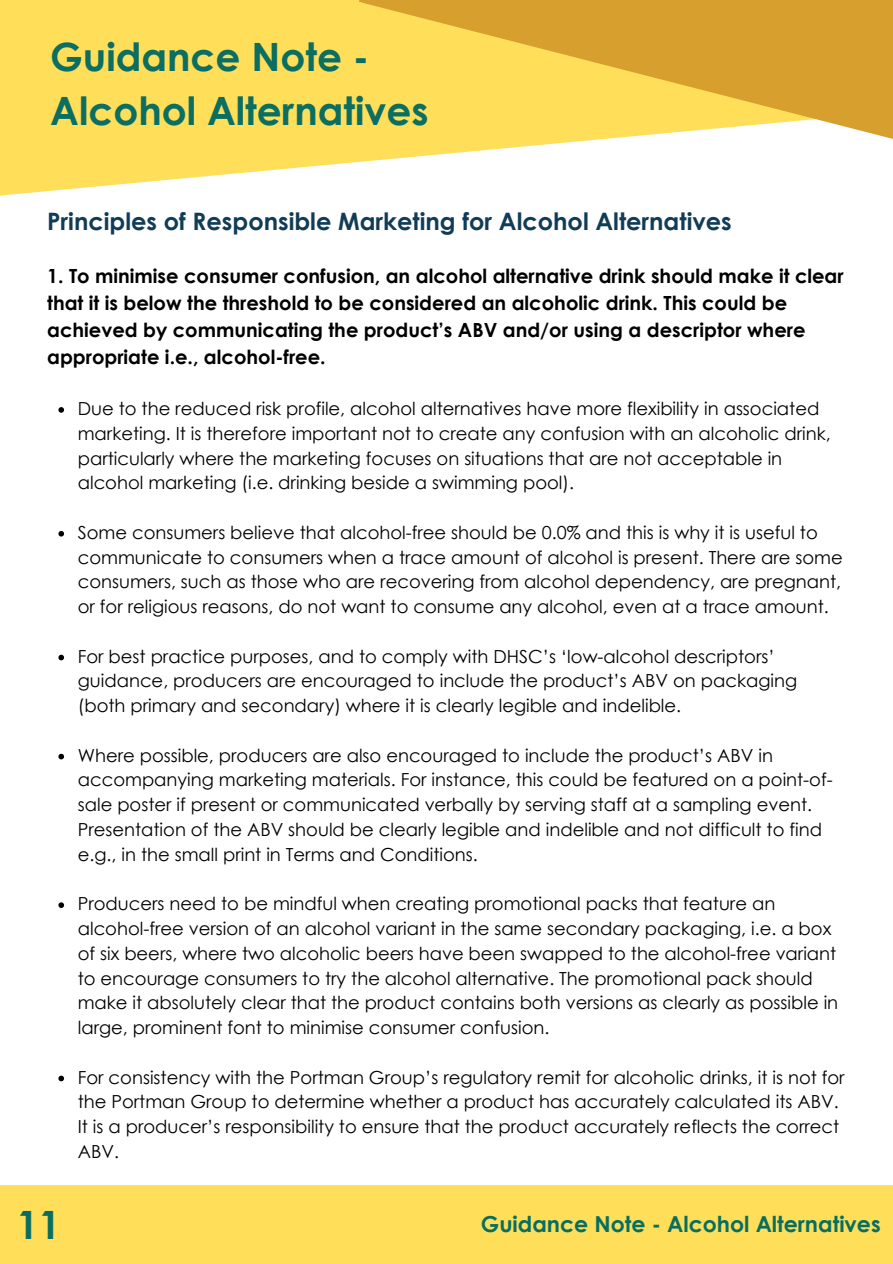
<style>
.page{position:relative;width:893px;height:1264px;background:#fff}
.page>*{position:absolute;margin:0;border:0;box-sizing:border-box;transform-origin:0 0}
.t1{font:700 39px/54px "Century Gothic";color:#0b6e62}
.t2{font:700 39px "Century Gothic";color:#086e61}
.t3{font:700 24px "Century Gothic";color:#113c57}
.t4{font:700 22.05px "Century Gothic";color:#086e61}
.t5{font:700 19.5px/27px "Century Gothic";color:#000}
.t6{font:18px/24.8px "Century Gothic";color:#000}
</style>
<div class="page">
<svg style="left:0;top:0;width:358px;height:196px;background:#ffe067"></svg>
<svg style="left:358px;top:0;width:534px;height:162px;background:#edc75e"></svg>
<div style="left:0;top:1185px;width:892px;height:78px;background:#ffde59"></div>
<svg style="left:58px;top:407px;width:6px;height:6px"></svg>
<svg style="left:58px;top:531px;width:6px;height:5px"></svg>
<svg style="left:58px;top:654px;width:6px;height:6px"></svg>
<svg style="left:58px;top:753px;width:6px;height:6px"></svg>
<svg style="left:58px;top:902px;width:6px;height:6px"></svg>
<svg style="left:58px;top:1075px;width:6px;height:6px"></svg>
<p class="t1" style="left:50px;top:29px;width:380px">Guidance Note -<br>Alcohol Alternatives</p>
<p class="t3" style="left:47px;top:206px;width:686px">Principles of Responsible Marketing for Alcohol Alternatives</p>
<p class="t5" style="left:47px;top:262px;width:798px">1. To minimise consumer confusion, an alcohol alternative drink should make it clear that it is below the threshold to be considered an alcoholic drink. This could be achieved by communicating the product’s ABV and/or using a descriptor where appropriate i.e., alcohol-free.</p>
<p class="t6" style="left:78px;top:395px;width:754px">Due to the reduced risk profile, alcohol alternatives have more flexibility in associated marketing. It is therefore important not to create any confusion with an alcoholic drink, particularly where the marketing focuses on situations that are not acceptable in alcohol marketing (i.e. drinking beside a swimming pool).</p>
<p class="t6" style="left:78px;top:519px;width:766px">Some consumers believe that alcohol-free should be 0.0% and this is why it is useful to communicate to consumers when a trace amount of alcohol is present. There are some consumers, such as those who are recovering from alcohol dependency, are pregnant, or for religious reasons, do not want to consume any alcohol, even at a trace amount.</p>
<p class="t6" style="left:78px;top:643px;width:721px">For best practice purposes, and to comply with DHSC’s ‘low-alcohol descriptors’ guidance, producers are encouraged to include the product’s ABV on packaging (both primary and secondary) where it is clearly legible and indelible.</p>
<p class="t6" style="left:78px;top:742px;width:756px">Where possible, producers are also encouraged to include the product’s ABV in accompanying marketing materials. For instance, this could be featured on a point-of&shy;sale poster if present or communicated verbally by serving staff at a sampling event.<br>Presentation of the ABV should be clearly legible and indelible and not difficult to find e.g., in the small print in Terms and Conditions.</p>
<p class="t6" style="left:78px;top:890px;width:762px">Producers need to be mindful when creating promotional packs that feature an alcohol-free version of an alcohol variant in the same secondary packaging, i.e. a box of six beers, where two alcoholic beers have been swapped to the alcohol-free variant to encourage consumers to try the alcohol alternative. The promotional pack should make it absolutely clear that the product contains both versions as clearly as possible in large, prominent font to minimise consumer confusion.</p>
<p class="t6" style="left:78px;top:1064px;width:768px">For consistency with the Portman Group’s regulatory remit for alcoholic drinks, it is not for the Portman Group to determine whether a product has accurately calculated its ABV.<br>It is a producer’s responsibility to ensure that the product accurately reflects the correct ABV.</p>
<p class="t2" style="left:17px;top:1199px;width:45px">11</p>
<p class="t4" style="left:481px;top:1209px;width:401px">Guidance Note - Alcohol Alternatives</p>
</div>
